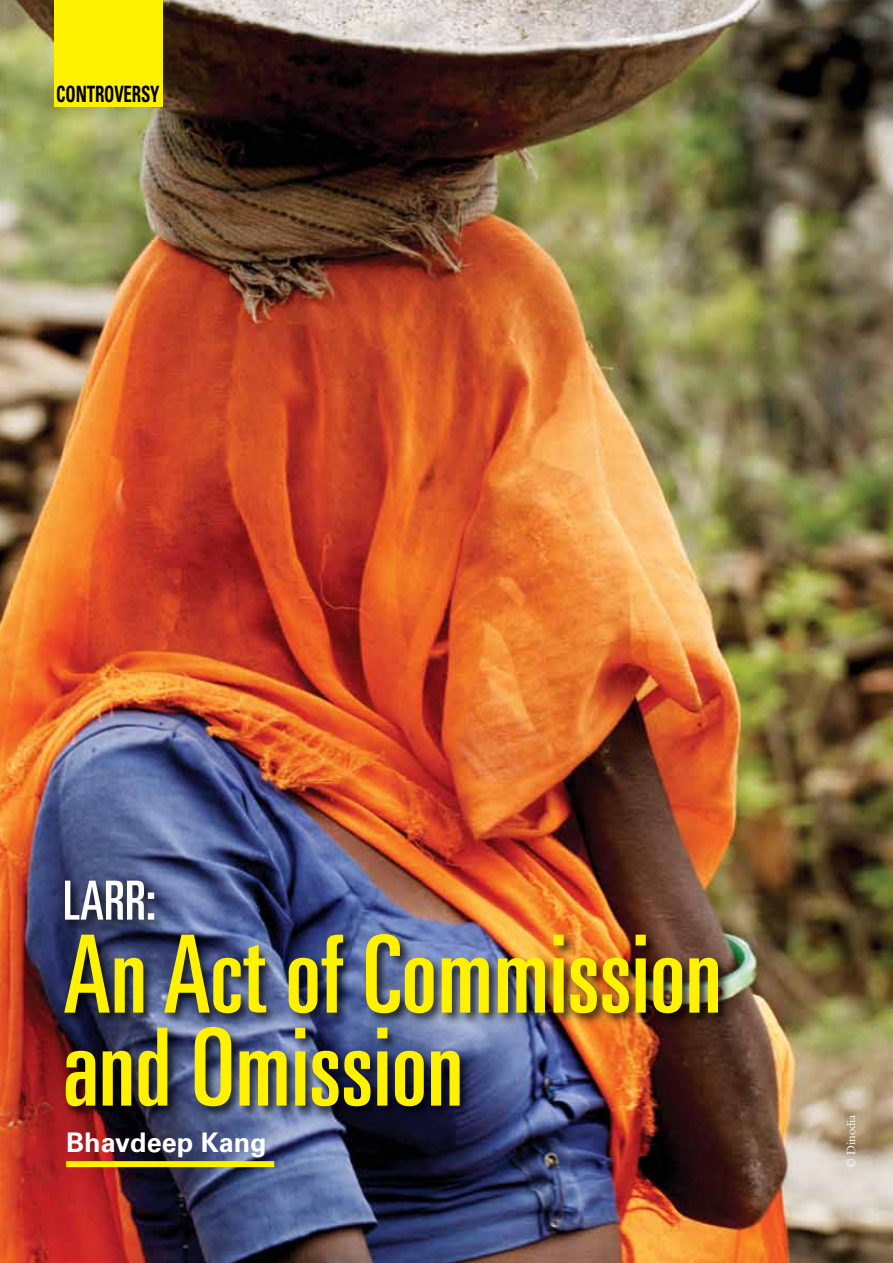
<style>
.page{position:relative;width:893px;height:1263px;background:#fff}
.page>*{position:absolute;margin:0;border:0;box-sizing:border-box;transform-origin:0 0}
.t1{font:ultra-condensed 108px/93px "Univers LT Std";color:#fff200}
.t2{font:ultra-condensed 54px "Univers LT Std";color:#fff}
.t3{font:700 27px "Univers LT Std";color:#fff}
.t4{font:700 condensed 22.5px "Univers LT Std";letter-spacing:-.01em;color:#000;scale:.75 1}
.t5{font:12px "Aldine 401 BT Roman A";color:#fff}
</style>
<div class="page">
<img style="left:0;top:0;width:893px;height:1263px">
<div style="left:54px;top:0;width:108px;height:106px;background:#fff200"></div>
<div style="left:62px;top:878px;width:669px;height:242px;background:#000;opacity:.75"></div>
<div style="left:66px;top:1161px;width:208px;height:6px;background:#fff200"></div>
<p class="t4" style="left:56px;top:80px;width:139px">CONTROVERSY</p>
<p class="t2" style="left:63px;top:870px;width:95px">LARR :</p>
<p class="t1" style="left:63px;top:927px;width:660px">An Act of Commission and Omission</p>
<p class="t3" style="left:66px;top:1127px;width:202px">Bhavdeep Kang</p>
<p class="t5" style="left:844px;top:1168px;width:55px;rotate:-90deg">© Dinodia</p>
</div>
